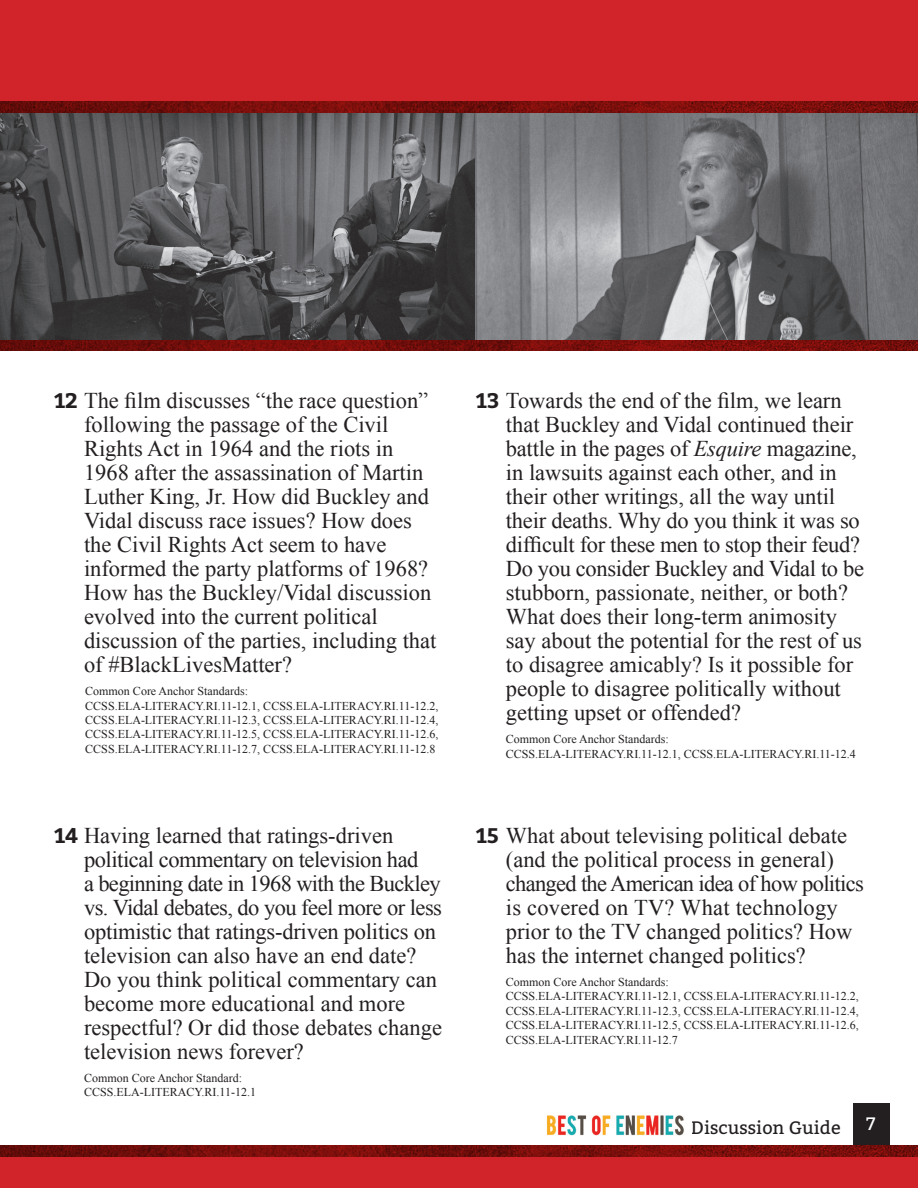
<style>
.page{position:relative;width:918px;height:1188px;background:#fff}
.page>*{position:absolute;margin:0;border:0;box-sizing:border-box;transform-origin:0 0}
.t1{font:22.5px/24px "Times New Roman";color:#231f20}
.t2{font:18px "Bitter";color:#231f20}
.t3{font:18px "Bitter";color:#fff}
.t4{font:12px/14.4px "Times New Roman";color:#231f20}
.s1{font-family:"Bitter";font-weight:700;font-size:21px}
.s2{font-style:italic}
</style>
<div class="page">
<div style="left:0;top:0;width:918px;height:108px;background:#d1232a"></div>
<img style="left:0;top:112px;width:476px;height:228px">
<img style="left:476px;top:112px;width:442px;height:228px">
<img style="left:546px;top:1115px;width:138px;height:21px">
<div style="left:854px;top:1103px;width:36px;height:85px;background:#231f20"></div>
<div style="left:0;top:1151px;width:918px;height:37px;background:#d1232a"></div>
<img style="left:0;top:1146px;width:918px;height:10px">
<img style="left:0;top:102px;width:918px;height:10px">
<img style="left:0;top:340px;width:918px;height:11px">
<p class="t1" style="left:84px;top:388px;width:354px;text-indent:-30px"><span class="s1">12</span> The film discusses “the race question” following the passage of the Civil Rights Act in 1964 and the riots in 1968 after the assassination of Martin Luther King, Jr. How did Buckley and Vidal discuss race issues? How does the Civil Rights Act seem to have informed the party platforms of 1968?<br>How has the Buckley/Vidal discussion evolved into the current political discussion of the parties, including that of #BlackLivesMatter?</p>
<p class="t1" style="left:506px;top:388px;width:360px;text-indent:-30px"><span class="s1">13</span> Towards the end of the film, we learn that Buckley and Vidal continued their battle in the pages of <span class="s2">Esquire</span> magazine, in lawsuits against each other, and in their other writings, all the way until their deaths. Why do you think it was so difficult for these men to stop their feud?<br>Do you consider Buckley and Vidal to be stubborn, passionate, neither, or both?<br>What does their long-term animosity say about the potential for the rest of us to disagree amicably? Is it possible for people to disagree politically without getting upset or offended?</p>
<p class="t4" style="left:506px;top:732px;width:352px">Common Core Anchor Standards:<br>CCSS.ELA-LITERACY.RI.11-12.1, CCSS.ELA-LITERACY.RI.11-12.4</p>
<p class="t4" style="left:85px;top:684px;width:355px">Common Core Anchor Standards:<br>CCSS.ELA-LITERACY.RI.11-12.1, CCSS.ELA-LITERACY.RI.11-12.2, CCSS.ELA-LITERACY.RI.11-12.3, CCSS.ELA-LITERACY.RI.11-12.4, CCSS.ELA-LITERACY.RI.11-12.5, CCSS.ELA-LITERACY.RI.11-12.6, CCSS.ELA-LITERACY.RI.11-12.7, CCSS.ELA-LITERACY.RI.11-12.8</p>
<p class="t1" style="left:84px;top:823px;width:360px;text-indent:-30px"><span class="s1">14</span> Having learned that ratings-driven political commentary on television had<br>a beginning date in 1968 with the Buckley vs. Vidal debates, do you feel more or less optimistic that ratings-driven politics on television can also have an end date?<br>Do you think political commentary can become more educational and more respectful? Or did those debates change television news forever?</p>
<p class="t4" style="left:84px;top:1071px;width:174px">Common Core Anchor Standard:<br>CCSS.ELA-LITERACY.RI.11-12.1</p>
<p class="t1" style="left:506px;top:823px;width:359px;text-indent:-30px"><span class="s1">15</span> What about televising political debate (and the political process in general) changed the American idea of how politics is covered on TV? What technology prior to the TV changed politics? How has the internet changed politics?</p>
<p class="t4" style="left:506px;top:975px;width:355px">Common Core Anchor Standards:<br>CCSS.ELA-LITERACY.RI.11-12.1, CCSS.ELA-LITERACY.RI.11-12.2, CCSS.ELA-LITERACY.RI.11-12.3, CCSS.ELA-LITERACY.RI.11-12.4, CCSS.ELA-LITERACY.RI.11-12.5, CCSS.ELA-LITERACY.RI.11-12.6, CCSS.ELA-LITERACY.RI.11-12.7</p>
<p class="t2" style="left:691px;top:1116px;width:151px">Discussion Guide</p>
<p class="t3" style="left:866px;top:1112px;width:11px">7</p>
</div>
